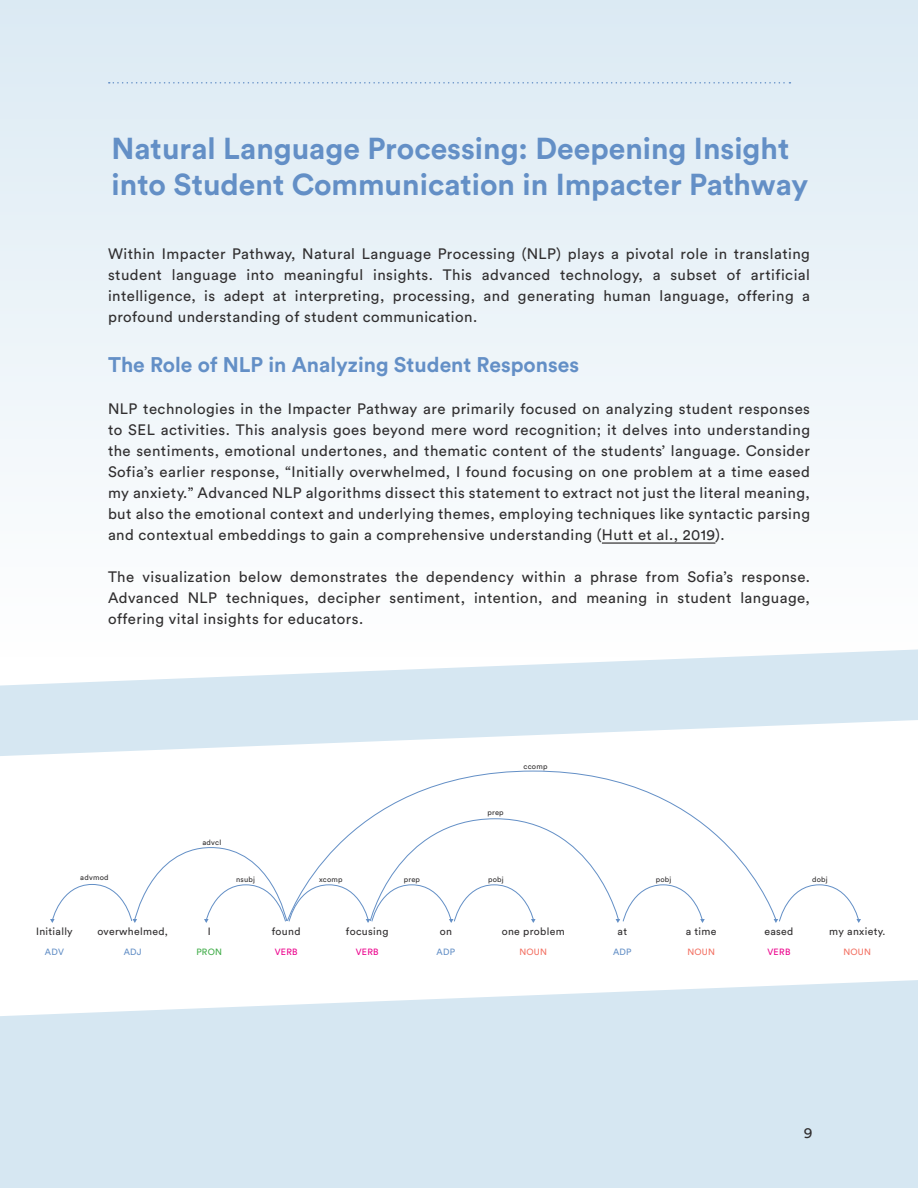
<style>
.page{position:relative;width:918px;height:1188px;background:#fff}
.page>*{position:absolute;margin:0;border:0;box-sizing:border-box;transform-origin:0 0}
.t1{font:700 30px/36px "Circular Std";color:#638fc6}
.t2{font:700 21px "Circular Std";color:#638fc6}
.Body_Copy{font:15px/21px "Circular Std";letter-spacing:.03em;color:#312f30;text-align:justify}
.Body{font:15px "Circular Std";color:#312f30}
.Body_Copy-2{font:10.5px "Circular Std";letter-spacing:.03em;color:#312f30}
.Body_Copy-3{font:9px "Circular Std";letter-spacing:.03em;color:#638fc6}
.Body_Copy-4{font:9px "Circular Std";letter-spacing:.03em;color:#ec008c}
.Body_Copy-5{font:9px "Circular Std";letter-spacing:.03em;color:#f37163}
.Body_Copy-6{font:9px "Circular Std";color:#41ad49}
.Body_Copy-7{font:7.5px "Circular Std";letter-spacing:.03em;color:#312f30}
</style>
<div class="page">
<svg style="left:0;top:980px;width:918px;height:208px;background:#d9e9f3"></svg>
<div style="left:0;top:0;width:918px;height:656px;background:linear-gradient(to bottom,#dbeaf3,#fefefe)"></div>
<hr style="left:602px;top:542px;width:113px;height:2px;background:#312f30">
<svg style="left:109px;top:82px;width:681px;height:2px"></svg>
<svg style="left:370px;top:770px;width:404px;height:150px"></svg>
<svg style="left:50px;top:818px;width:655px;height:105px"></svg>
<svg style="left:774px;top:884px;width:87px;height:39px"></svg>
<svg style="left:0;top:649px;width:918px;height:107px;fill:#d6e7f2"></svg>
<p class="t1" style="left:112px;top:129px;width:698px">Natural Language Processing: Deepening Insight into Student Communication in Impacter Pathway</p>
<p class="Body_Copy" style="left:108px;top:243px;width:704px">Within Impacter Pathway, Natural Language Processing (NLP) plays a pivotal role in translating student language into meaningful insights. This advanced technology, a subset of artificial intelligence, is adept at interpreting, processing, and generating human language, offering a profound understanding of student communication.</p>
<p class="t2" style="left:108px;top:351px;width:473px">The Role of NLP in Analyzing Student Responses</p>
<p class="Body_Copy" style="left:108px;top:398px;width:704px">NLP technologies in the Impacter Pathway are primarily focused on analyzing student responses to SEL activities. This analysis goes beyond mere word recognition; it delves into understanding the sentiments, emotional undertones, and thematic content of the students’ language. Consider Sofia’s earlier response, “Initially overwhelmed, I found focusing on one problem at a time eased my anxiety.” Advanced NLP algorithms dissect this statement to extract not just the literal meaning, but also the emotional context and underlying themes, employing techniques like syntactic parsing and contextual embeddings to gain a comprehensive understanding (Hutt et al., 2019).</p>
<p class="Body_Copy" style="left:108px;top:566px;width:703px">The visualization below demonstrates the dependency within a phrase from Sofia’s response.<br>Advanced NLP techniques, decipher sentiment, intention, and meaning in student language, offering vital insights for educators.</p>
<p class="Body_Copy-7" style="left:524px;top:761px;width:25px">ccomp</p>
<p class="Body_Copy-7" style="left:487px;top:808px;width:18px">prep</p>
<p class="Body_Copy-7" style="left:202px;top:838px;width:20px">advcl</p>
<p class="Body_Copy-7" style="left:80px;top:873px;width:30px">advmod</p>
<p class="Body_Copy-7" style="left:236px;top:875px;width:21px">nsubj</p>
<p class="Body_Copy-7" style="left:319px;top:875px;width:25px">xcomp</p>
<p class="Body_Copy-7" style="left:404px;top:875px;width:18px">prep</p>
<p class="Body_Copy-7" style="left:488px;top:875px;width:17px">pobj</p>
<p class="Body_Copy-7" style="left:656px;top:875px;width:17px">pobj</p>
<p class="Body_Copy-7" style="left:812px;top:875px;width:17px">dobj</p>
<p class="Body_Copy-2" style="left:36px;top:925px;width:38px">Initially</p>
<p class="Body_Copy-3" style="left:45px;top:947px;width:20px">ADV</p>
<p class="Body_Copy-2" style="left:97px;top:925px;width:72px">overwhelmed,</p>
<p class="Body_Copy-3" style="left:124px;top:947px;width:20px">ADJ</p>
<p class="Body_Copy-2" style="left:208px;top:925px;width:4px">I</p>
<p class="Body_Copy-6" style="left:196px;top:947px;width:27px">PRON</p>
<p class="Body_Copy-2" style="left:272px;top:925px;width:30px">found</p>
<p class="Body_Copy-4" style="left:275px;top:947px;width:24px">VERB</p>
<p class="Body_Copy-2" style="left:346px;top:925px;width:44px">focusing</p>
<p class="Body_Copy-4" style="left:356px;top:947px;width:24px">VERB</p>
<p class="Body_Copy-2" style="left:440px;top:925px;width:14px">on</p>
<p class="Body_Copy-3" style="left:437px;top:947px;width:20px">ADP</p>
<p class="Body_Copy-2" style="left:502px;top:925px;width:64px">one problem</p>
<p class="Body_Copy-5" style="left:519px;top:947px;width:29px">NOUN</p>
<p class="Body_Copy-2" style="left:618px;top:925px;width:11px">at</p>
<p class="Body_Copy-3" style="left:613px;top:947px;width:20px">ADP</p>
<p class="Body_Copy-2" style="left:686px;top:925px;width:32px">a time</p>
<p class="Body_Copy-5" style="left:687px;top:947px;width:29px">NOUN</p>
<p class="Body_Copy-2" style="left:764px;top:925px;width:31px">eased</p>
<p class="Body_Copy-4" style="left:767px;top:947px;width:24px">VERB</p>
<p class="Body_Copy-2" style="left:829px;top:925px;width:58px">my anxiety.</p>
<p class="Body_Copy-5" style="left:843px;top:947px;width:29px">NOUN</p>
<p class="Body" style="left:804px;top:1124px;width:10px">9</p>
</div>
